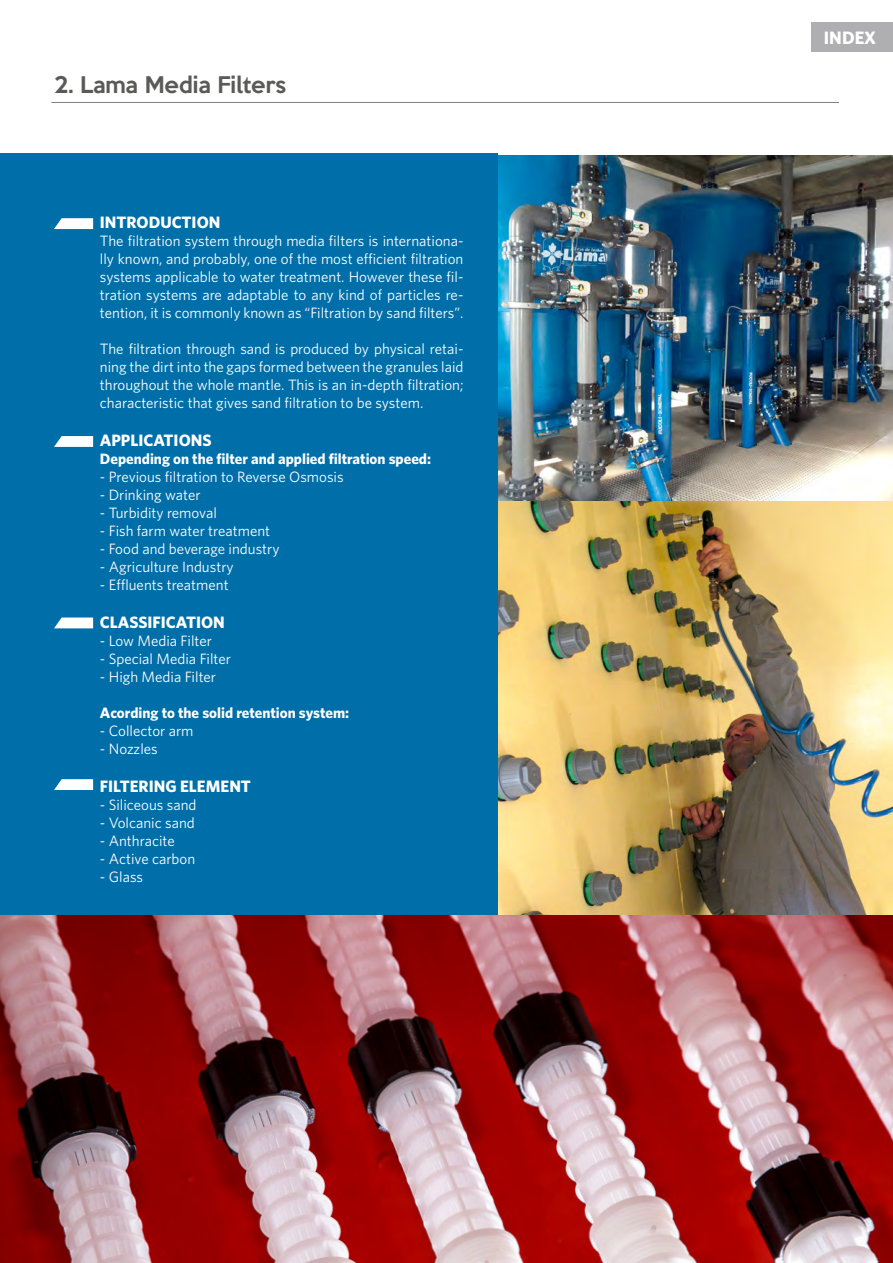
<style>
.page{position:relative;width:893px;height:1263px;background:#fff}
.page>*{position:absolute;margin:0;border:0;box-sizing:border-box;transform-origin:0 0}
.t1{font:500 21px "Keep Calm";color:#5a5a56}
.t2{font:700 18px "Whitney";color:#fff}
.t3{font:700 16.5px "Whitney";color:#fff}
.t4{font:15px/18px "Whitney";color:#fff;text-align:justify}
.t5{font:700 15px "Whitney";color:#fff}
</style>
<div class="page">
<hr style="left:51px;top:102px;width:788px;height:1px;background:#7f8385">
<div style="left:0;top:153px;width:497px;height:763px;background:#006fa9"></div>
<img style="left:499px;top:155px;width:394px;height:761px">
<img style="left:0;top:916px;width:893px;height:347px">
<svg style="left:54px;top:218px;width:39px;height:11px"></svg>
<svg style="left:54px;top:436px;width:39px;height:11px"></svg>
<svg style="left:54px;top:617px;width:39px;height:11px"></svg>
<svg style="left:54px;top:779px;width:39px;height:11px"></svg>
<div style="left:811px;top:22px;width:82px;height:30px;background:#afaeb0"></div>
<h1 class="t1" style="left:54px;top:67px;width:234px">2. Lama Media Filters</h1>
<p class="t3" style="left:100px;top:211px;width:122px">INTRODUCTION</p>
<p class="t4" style="left:100px;top:232px;width:365px">The filtration system through media filters is internationa&shy;lly known, and probably, one of the most efficient filtration systems applicable to water treatment. However these fil&shy;tration systems are adaptable to any kind of particles re&shy;tention, it is commonly known as “Filtration by sand filters”.</p>
<p class="t4" style="left:100px;top:340px;width:365px">The filtration through sand is produced by physical retai&shy;ning the dirt into the gaps formed between the granules laid throughout the whole mantle. This is an in-depth filtration; characteristic that gives sand filtration to be system.</p>
<p class="t3" style="left:100px;top:429px;width:113px">APPLICATIONS</p>
<p class="t5" style="left:100px;top:449px;width:333px">Depending on the filter and applied filtration speed:</p>
<p class="t4" style="left:100px;top:467px;width:245px">- Previous filtration to Reverse Osmosis</p>
<p class="t4" style="left:100px;top:485px;width:102px">- Drinking water</p>
<p class="t4" style="left:100px;top:503px;width:118px">- Turbidity removal</p>
<p class="t4" style="left:100px;top:521px;width:172px">- Fish farm water treatment</p>
<p class="t4" style="left:100px;top:539px;width:181px">- Food and beverage industry</p>
<p class="t4" style="left:100px;top:557px;width:135px">- Agriculture Industry</p>
<p class="t4" style="left:100px;top:575px;width:130px">- Effluents treatment</p>
<p class="t3" style="left:100px;top:611px;width:126px">CLASSIFICATION</p>
<p class="t4" style="left:100px;top:631px;width:114px">- Low Media Filter</p>
<p class="t4" style="left:100px;top:649px;width:133px">- Special Media Filter</p>
<p class="t4" style="left:100px;top:667px;width:118px">- High Media Filter</p>
<p class="t5" style="left:100px;top:703px;width:251px">Acording to the solid retention system:</p>
<p class="t4" style="left:100px;top:721px;width:95px">- Collector arm</p>
<p class="t4" style="left:100px;top:739px;width:59px">- Nozzles</p>
<p class="t3" style="left:100px;top:775px;width:153px">FILTERING ELEMENT</p>
<p class="t4" style="left:100px;top:795px;width:98px">- Siliceous sand</p>
<p class="t4" style="left:100px;top:813px;width:96px">- Volcanic sand</p>
<p class="t4" style="left:100px;top:831px;width:76px">- Anthracite</p>
<p class="t4" style="left:100px;top:849px;width:97px">- Active carbon</p>
<p class="t4" style="left:100px;top:867px;width:45px">- Glass</p>
<p class="t2" style="left:824px;top:26px;width:54px">INDEX</p>
</div>
